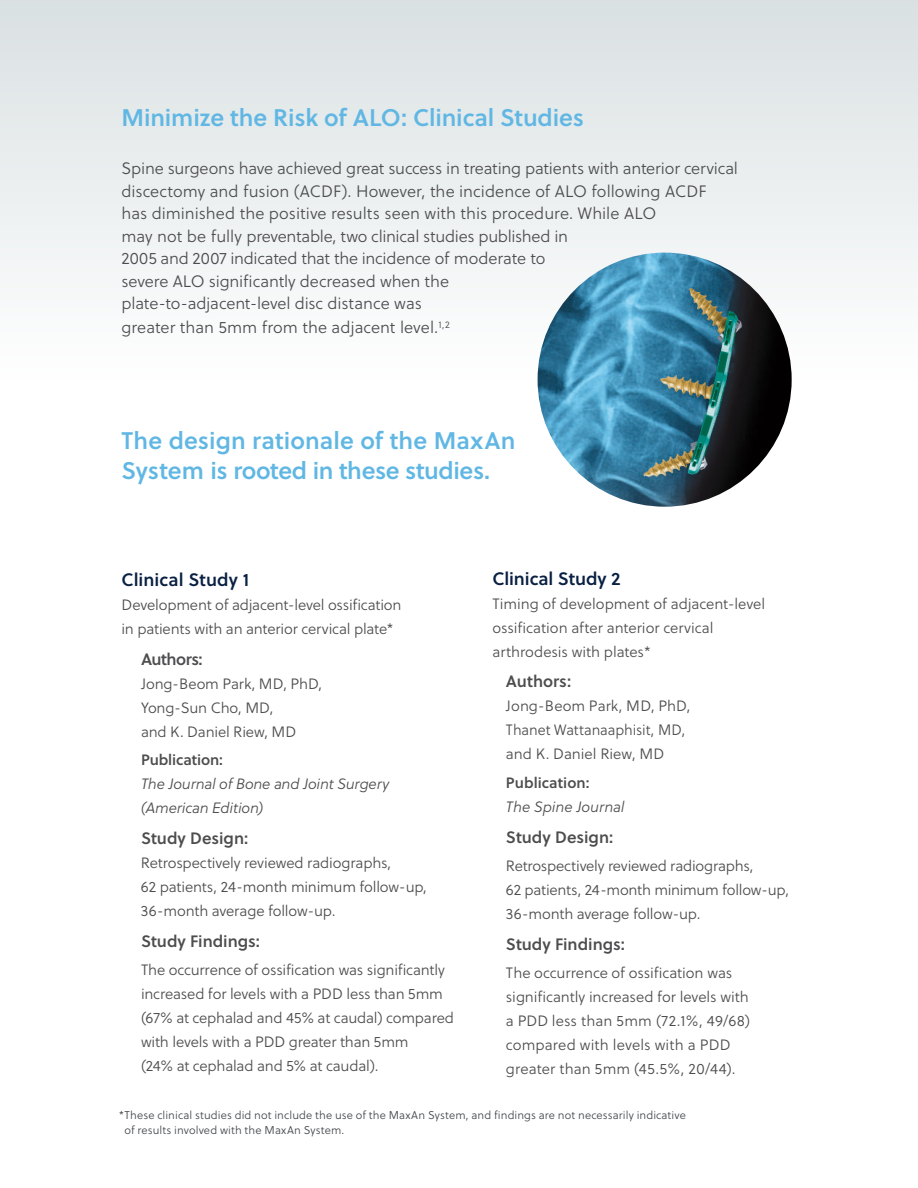
<style>
.page{position:relative;width:918px;height:1188px;background:#fff}
.page>*{position:absolute;margin:0;border:0;box-sizing:border-box;transform-origin:0 0}
.t1{font:24px/30px "Soleil Sb";letter-spacing:-.005em;color:#61b7e3}
.t2{font:18px "Soleil Sb";color:#092043}
.t3{font:16.5px/22.5px "Soleil Lt";letter-spacing:-.005em;color:#4d4d4f}
.t4{font:16.5px "Soleil Sb";color:#4d4d4f}
.t5{font:16.5px "Soleil Sb";letter-spacing:-.03em;color:#4d4d4f}
.t6{font:15px/24px "Soleil Lt";letter-spacing:-.01em;color:#4d4d4f}
.t7{font:italic 15px/24px "Soleil Lt";letter-spacing:-.01em;color:#4d4d4f}
.t8{font:15px "Soleil Sb";letter-spacing:-.005em;color:#4d4d4f}
.t9{font:11.25px/15px "Soleil Lt";letter-spacing:.01em;color:#414649}
</style>
<div class="page">
<div style="left:0;top:0;width:918px;height:769px;background:linear-gradient(to bottom,#e3e8e9,#fff)"></div>
<hr style="left:472px;top:527px;width:1px;height:538px;background:#fff">
<img style="left:538px;top:253px;width:254px;height:254px;border-radius:127px">
<h1 class="t1" style="left:122px;top:105px;width:464px">Minimize the Risk of ALO: Clinical Studies</h1>
<p class="t3" style="left:122px;top:158px;width:618px">Spine surgeons have achieved great success in treating patients with anterior cervical discectomy and fusion (ACDF). However, the incidence of ALO following ACDF<br>has diminished the positive results seen with this procedure. While ALO<br>may not be fully preventable, two clinical studies published in<br>2005 and 2007 indicated that the incidence of moderate to<br>severe ALO significantly decreased when the<br>plate-to-adjacent-level disc distance was</p>
<p class="t3" style="left:122px;top:317px;width:330px">greater than 5mm from the adjacent level.<sup>1,2</sup></p>
<h1 class="t1" style="left:122px;top:427px;width:396px">The design rationale of the MaxAn<br>System is rooted in these studies.</h1>
<p class="t2" style="left:122px;top:572px;width:129px">Clinical Study 1</p>
<p class="t6" style="left:122px;top:594px;width:282px">Development of adjacent-level ossification in patients with an anterior cervical plate*</p>
<p class="t5" style="left:141px;top:652px;width:63px">Authors:</p>
<p class="t6" style="left:141px;top:673px;width:183px">Jong-Beom Park, MD, PhD,<br>Yong-Sun Cho, MD,<br>and K. Daniel Riew, MD</p>
<p class="t8" style="left:141px;top:754px;width:84px">Publication:</p>
<p class="t7" style="left:141px;top:773px;width:250px">The Journal of Bone and Joint Surgery (American Edition)</p>
<p class="t4" style="left:141px;top:831px;width:109px">Study Design:</p>
<p class="t6" style="left:141px;top:852px;width:288px">Retrospectively reviewed radiographs,<br>62 patients, 24-month minimum follow-up,<br>36-month average follow-up.</p>
<p class="t4" style="left:141px;top:934px;width:121px">Study Findings:</p>
<p class="t6" style="left:141px;top:959px;width:315px">The occurrence of ossification was significantly increased for levels with a PDD less than 5mm (67% at cephalad and 45% at caudal) compared with levels with a PDD greater than 5mm<br>(24% at cephalad and 5% at caudal).</p>
<p class="t2" style="left:492px;top:571px;width:129px">Clinical Study 2</p>
<p class="t6" style="left:492px;top:593px;width:274px">Timing of development of adjacent-level ossification after anterior cervical arthrodesis with plates*</p>
<p class="t4" style="left:506px;top:675px;width:67px">Authors:</p>
<p class="t6" style="left:506px;top:695px;width:186px">Jong-Beom Park, MD, PhD,<br>Thanet Wattanaaphisit, MD, and K. Daniel Riew, MD</p>
<p class="t8" style="left:506px;top:776px;width:85px">Publication:</p>
<p class="t7" style="left:506px;top:796px;width:120px">The Spine Journal</p>
<p class="t4" style="left:506px;top:830px;width:109px">Study Design:</p>
<p class="t6" style="left:506px;top:855px;width:285px">Retrospectively reviewed radiographs,<br>62 patients, 24-month minimum follow-up,<br>36-month average follow-up.</p>
<p class="t4" style="left:506px;top:937px;width:121px">Study Findings:</p>
<p class="t6" style="left:506px;top:962px;width:246px">The occurrence of ossification was significantly increased for levels with a PDD less than 5mm (72.1%, 49/68) compared with levels with a PDD greater than 5mm (45.5%, 20/44).</p>
<p class="t9" style="left:125px;top:1108px;width:563px;text-indent:-6px">* These clinical studies did not include the use of the MaxAn System, and findings are not necessarily indicative of results involved with the MaxAn System.</p>
</div>
